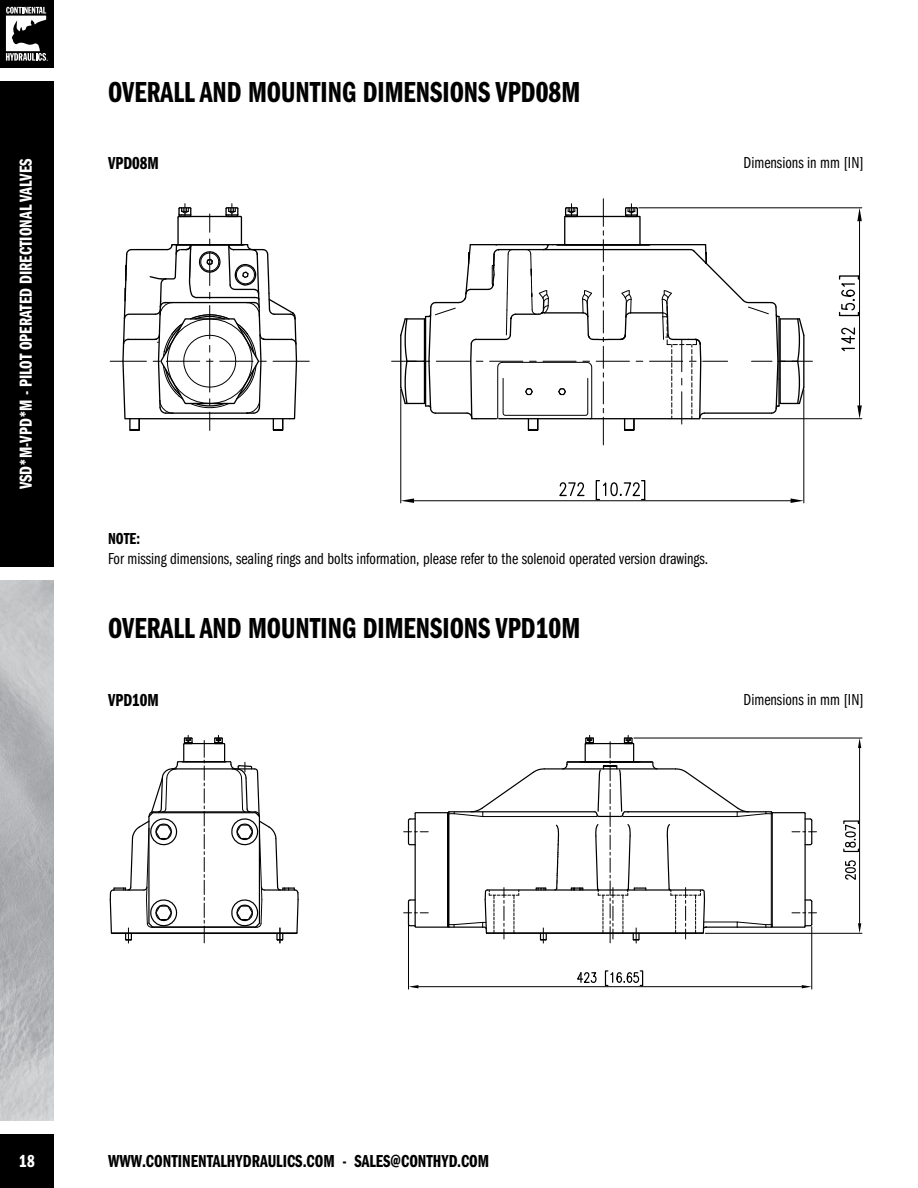
<style>
.page{position:relative;width:918px;height:1188px;background:#fff}
.page>*{position:absolute;margin:0;border:0;box-sizing:border-box;transform-origin:0 0}
.t1{font:30px "ITC Franklin Gothic Std Dm Cp";color:#000}
.t2{font:18px "ITC Franklin Gothic Std Dm Cp";color:#000}
.t3{font:18px "ITC Franklin Gothic Std Dm Cp";color:#fff}
.t4{font:16.5px "ITC Franklin Gothic Std Bk Cp";color:#000}
.t5{font:16.5px "ITC Franklin Gothic Std Dm Cp";color:#000}
</style>
<div class="page">
<div style="left:0;top:81px;width:54px;height:486px;background:#000"></div>
<img style="left:0;top:580px;width:54px;height:540px">
<div style="left:0;top:1134px;width:54px;height:54px;background:#000"></div>
<div style="left:0;top:0;width:54px;height:68px;background:#000"></div>
<svg style="left:6px;top:7px;width:42px;height:54px"></svg>
<hr style="left:110px;top:361px;width:36px;height:1px;background:#000">
<hr style="left:273px;top:361px;width:36px;height:1px;background:#000">
<hr style="left:702px;top:418px;width:160px;height:1px;background:#000">
<hr style="left:639px;top:207px;width:223px;height:1px;background:#000">
<hr style="left:859px;top:221px;width:1px;height:184px;background:#000">
<svg style="left:857px;top:405px;width:5px;height:14px"></svg>
<svg style="left:857px;top:208px;width:5px;height:13px"></svg>
<svg style="left:841px;top:327px;width:15px;height:25px"></svg>
<svg style="left:838px;top:275px;width:21px;height:42px"></svg>
<svg style="left:392px;top:198px;width:420px;height:255px"></svg>
<svg style="left:122px;top:204px;width:176px;height:227px"></svg>
<hr style="left:400px;top:389px;width:1px;height:114px;background:#000">
<hr style="left:803px;top:389px;width:1px;height:114px;background:#000">
<hr style="left:414px;top:500px;width:377px;height:1px;background:#000">
<svg style="left:401px;top:498px;width:13px;height:5px"></svg>
<svg style="left:791px;top:498px;width:13px;height:5px"></svg>
<svg style="left:559px;top:482px;width:26px;height:15px"></svg>
<svg style="left:595px;top:480px;width:51px;height:21px"></svg>
<hr style="left:625px;top:811px;width:146px;height:1px;background:#000">
<hr style="left:623px;top:816px;width:114px;height:1px;background:#000">
<hr style="left:487px;top:889px;width:215px;height:2px;background:#000">
<hr style="left:486px;top:933px;width:217px;height:1px;background:#000">
<hr style="left:449px;top:811px;width:146px;height:1px;background:#000">
<hr style="left:483px;top:816px;width:114px;height:1px;background:#000">
<hr style="left:415px;top:813px;width:1px;height:114px;background:#000">
<hr style="left:447px;top:813px;width:2px;height:114px;background:#000">
<hr style="left:449px;top:812px;width:1px;height:115px;background:#000">
<svg style="left:404px;top:888px;width:115px;height:51px"></svg>
<svg style="left:539px;top:928px;width:8px;height:15px"></svg>
<svg style="left:536px;top:887px;width:10px;height:3px"></svg>
<hr style="left:544px;top:768px;width:132px;height:2px;background:#000">
<hr style="left:567px;top:762px;width:86px;height:1px;background:#000">
<svg style="left:404px;top:768px;width:142px;height:78px"></svg>
<svg style="left:652px;top:761px;width:7px;height:9px"></svg>
<svg style="left:666px;top:768px;width:151px;height:171px"></svg>
<hr style="left:567px;top:761px;width:85px;height:1px;background:#000">
<hr style="left:408px;top:915px;width:1px;height:74px;background:#000">
<hr style="left:811px;top:927px;width:1px;height:62px;background:#000">
<hr style="left:418px;top:986px;width:384px;height:1px;background:#000">
<svg style="left:409px;top:985px;width:9px;height:3px"></svg>
<svg style="left:802px;top:985px;width:10px;height:3px"></svg>
<svg style="left:577px;top:972px;width:20px;height:11px"></svg>
<svg style="left:604px;top:970px;width:40px;height:17px"></svg>
<hr style="left:705px;top:933px;width:157px;height:1px;background:#000">
<hr style="left:634px;top:738px;width:228px;height:1px;background:#000">
<hr style="left:859px;top:748px;width:1px;height:175px;background:#000">
<svg style="left:858px;top:923px;width:3px;height:10px"></svg>
<svg style="left:858px;top:738px;width:3px;height:10px"></svg>
<svg style="left:845px;top:860px;width:11px;height:20px"></svg>
<svg style="left:843px;top:820px;width:17px;height:33px"></svg>
<svg style="left:553px;top:735px;width:93px;height:208px"></svg>
<svg style="left:109px;top:735px;width:190px;height:208px"></svg>
<p class="t3" style="left:16px;top:489px;width:332px;rotate:-90deg">VSD*M-VPD*M - PILOT OPERATED DIRECTIONAL VALVES</p>
<h1 class="t1" style="left:108px;top:75px;width:474px">OVERALL AND MOUNTING DIMENSIONS VPD08M</h1>
<p class="t2" style="left:108px;top:153px;width:52px">VPD08M</p>
<p class="t4" style="left:744px;top:153px;width:122px">Dimensions in mm [IN]</p>
<p class="t5" style="left:108px;top:529px;width:34px">NOTE:</p>
<p class="t4" style="left:108px;top:549px;width:602px">For missing dimensions, sealing rings and bolts information, please refer to the solenoid operated version drawings.</p>
<h1 class="t1" style="left:108px;top:612px;width:474px">OVERALL AND MOUNTING DIMENSIONS VPD10M</h1>
<p class="t2" style="left:108px;top:690px;width:52px">VPD10M</p>
<p class="t4" style="left:744px;top:690px;width:122px">Dimensions in mm [IN]</p>
<p class="t3" style="left:19px;top:1151px;width:17px">18</p>
<p class="t2" style="left:108px;top:1151px;width:383px">WWW.CONTINENTALHYDRAULICS.COM - SALES@CONTHYD.COM</p>
</div>
